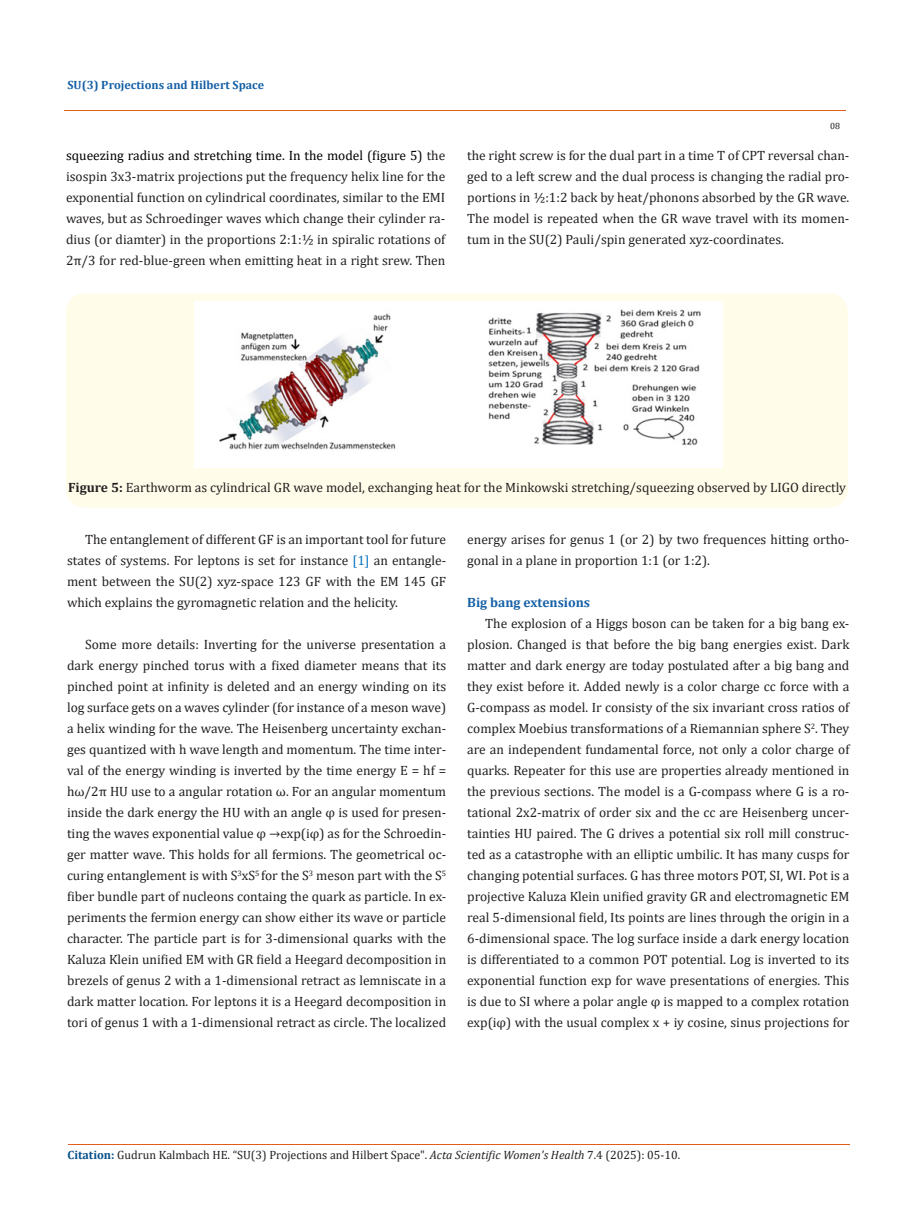
<style>
.page{position:relative;width:917px;height:1224px;background:#fff}
.page>*{position:absolute;margin:0;border:0;box-sizing:border-box;transform-origin:0 0}
.t1{font:13.5px/21px "Cambria";color:#231f20;text-align:justify}
.t2{font:700 13.5px "Cambria";color:#1560a6}
.t3{font:12px "Cambria";color:#231f20}
.t4{font:700 12px "Cambria";color:#1560a6}
.t5{font:9px "Cambria";color:#231f20}
.s1{color:#000}
.s2{font-weight:700}
.s3{color:#0070c0}
.s4{font-weight:700;color:#035089}
.s5{font-style:italic}
</style>
<div class="page">
<hr style="left:64px;top:110px;width:782px;height:1px;background:#e05d1a">
<div style="left:66px;top:293px;width:781px;height:215px;background:#fffde9;border-radius:18px"></div>
<img style="left:194px;top:302px;width:528px;height:165px">
<hr style="left:68px;top:1145px;width:781px;height:1px;background:#e05d1a">
<p class="t4" style="left:67px;top:76px;width:198px">SU(3) Projections and Hilbert Space</p>
<p class="t5" style="left:830px;top:120px;width:11px">08</p>
<p class="t1" style="left:66px;top:144px;width:381px"><span class="s1">squeezing radius and stretching time. In the model (figure 5)</span> the isospin 3x3-matrix projections put the frequency helix line for the exponential function on cylindrical coordinates, similar to the EMI waves, but as Schroedinger waves which change their cylinder ra&shy;dius (or diamter) in the proportions 2:1:½ in spiralic rotations of 2π/3 for red-blue-green when emitting heat in a right srew. Then</p>
<p class="t1" style="left:467px;top:145px;width:384px">the right screw is for the dual part in a time T of CPT reversal chan&shy;ged to a left screw and the dual process is changing the radial pro&shy;portions in ½:1:2 back by heat/phonons absorbed by the GR wave.<br>The model is repeated when the GR wave travel with its momen&shy;tum in the SU(2) Pauli/spin generated xyz-coordinates.</p>
<p class="t1" style="left:68px;top:477px;width:779px"><span class="s2">Figure 5:</span> Earthworm as cylindrical GR wave model, exchanging heat for the Minkowski stretching/squeezing observed by LIGO directly</p>
<p class="t1" style="left:67px;top:529px;width:380px;text-indent:18px">The entanglement of different GF is an important tool for future states of systems. For leptons is set for instance <span class="s3">[1]</span> an entangle&shy;ment between the SU(2) xyz-space 123 GF with the EM 145 GF which explains the gyromagnetic relation and the helicity.</p>
<p class="t1" style="left:67px;top:634px;width:381px;text-indent:18px">Some more details: Inverting for the universe presentation a dark energy pinched torus with a fixed diameter means that its pinched point at infinity is deleted and an energy winding on its log surface gets on a waves cylinder (for instance of a meson wave) a helix winding for the wave. The Heisenberg uncertainty exchan&shy;ges quantized with h wave length and momentum. The time inter&shy;val of the energy winding is inverted by the time energy E = hf = hω/2π HU use to a angular rotation ω. For an angular momentum inside the dark energy the HU with an angle φ is used for presen&shy;ting the waves exponential value φ →exp(iφ) as for the Schroedin&shy;ger matter wave. This holds for all fermions. The geometrical oc&shy;curing entanglement is with S<sup>3</sup>xS<sup>5</sup> for the S<sup>3</sup> meson part with the S<sup>5 </sup>fiber bundle part of nucleons containg the quark as particle. In ex&shy;periments the fermion energy can show either its wave or particle character. The particle part is for 3-dimensional quarks with the Kaluza Klein unified EM with GR field a Heegard decomposition in brezels of genus 2 with a 1-dimensional retract as lemniscate in a dark matter location. For leptons it is a Heegard decomposition in tori of genus 1 with a 1-dimensional retract as circle. The localized</p>
<p class="t1" style="left:467px;top:529px;width:384px">energy arises for genus 1 (or 2) by two frequences hitting ortho&shy;gonal in a plane in proportion 1:1 (or 1:2).</p>
<p class="t2" style="left:467px;top:593px;width:124px">Big bang extensions</p>
<p class="t1" style="left:467px;top:613px;width:384px;text-indent:18px">The explosion of a Higgs boson can be taken for a big bang ex&shy;plosion. Changed is that before the big bang energies exist. Dark matter and dark energy are today postulated after a big bang and they exist before it. Added newly is a color charge cc force with a G-compass as model. Ir consisty of the six invariant cross ratios of complex Moebius transformations of a Riemannian sphere S<sup>2</sup>. They are an independent fundamental force, not only a color charge of quarks. Repeater for this use are properties already mentioned in the previous sections. The model is a G-compass where G is a ro&shy;tational 2x2-matrix of order six and the cc are Heisenberg uncer&shy;tainties HU paired. The G drives a potential six roll mill construc&shy;ted as a catastrophe with an elliptic umbilic. It has many cusps for changing potential surfaces. G has three motors POT, SI, WI. Pot is a projective Kaluza Klein unified gravity GR and electromagnetic EM real 5-dimensional field, Its points are lines through the origin in a 6-dimensional space. The log surface inside a dark energy location is differentiated to a common POT potential. Log is inverted to its exponential function exp for wave presentations of energies. This is due to SI where a polar angle φ is mapped to a complex rotation exp(iφ) with the usual complex x + iy cosine, sinus projections for</p>
<p class="t3" style="left:67px;top:1148px;width:614px"><span class="s4">Citation:</span> Gudrun Kalmbach HE. “SU(3) Projections and Hilbert Space". <span class="s5">Acta Scientific Women's Health</span> 7.4 (2025): 05-10.</p>
</div>
